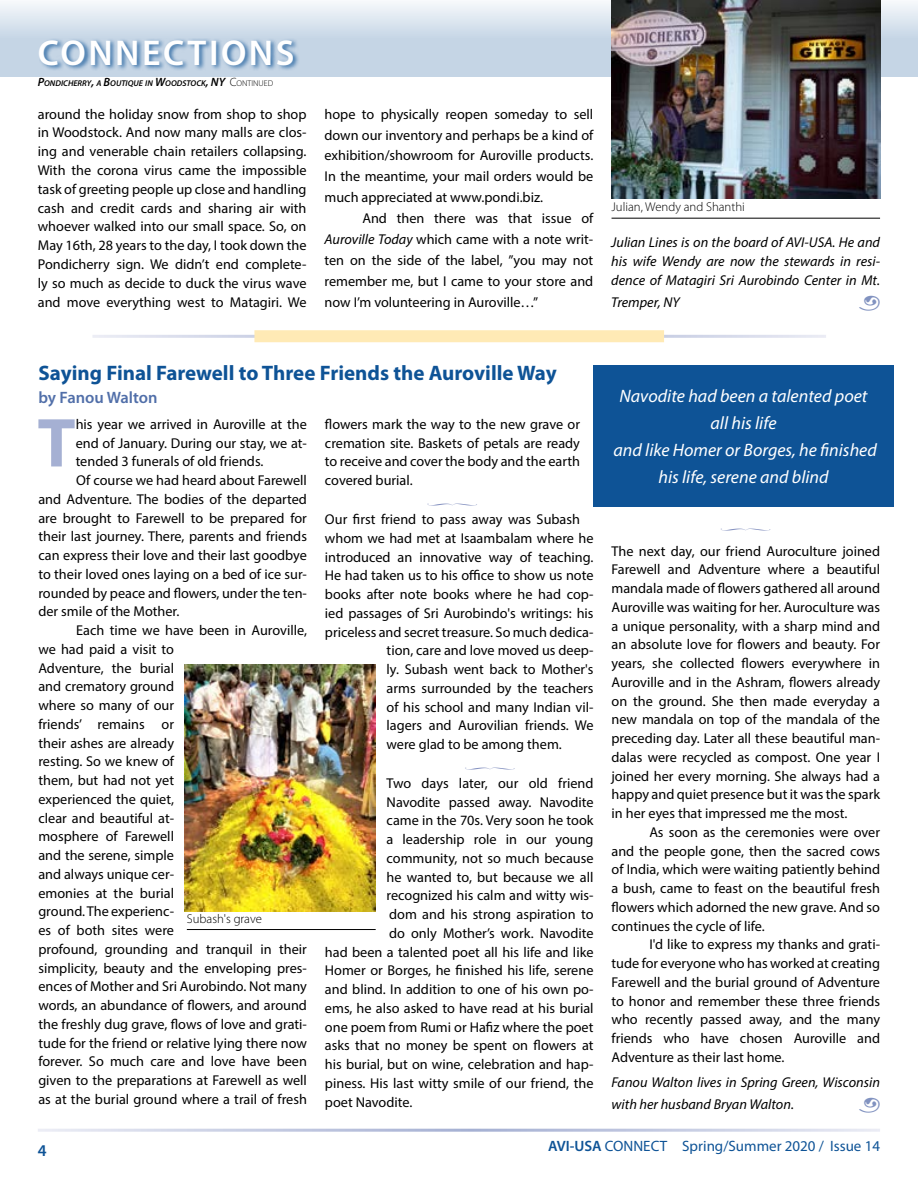
<style>
.page{position:relative;width:918px;height:1188px;background:#fff}
.page>*{position:absolute;margin:0;border:0;box-sizing:border-box;transform-origin:0 0}
._1st_paragraph{font:700 69.9px "Myriad Pro";color:#a5b0d3}
.main_head{font:600 36px "Myriad Pro";letter-spacing:.07em;color:#fff}
.head_to_article{font:700 21px "Myriad Pro";color:#0e5396}
.text_-_feature_box_o{font:italic 18px/27px "Myriad Pro";color:#fff;text-align:center}
.author{font:600 16.5px "Myriad Pro";color:#516fa9}
.t1{font:600 16.5px "Myriad Pro";color:#0e5396}
.t2{font:15px "Myriad Pro";color:#0e5396}
.text{font:14.25px/18.8px "Myriad Pro";color:#000;text-align:justify}
._1st_par_in_text_aft{font:14.25px "Myriad Pro";color:#000}
._1st_par_intro_itals{font:14.25px/18.8px "Myriad Pro";color:#000;text-align:justify}
._1st_par_intro_itals-2{font:italic 14.25px/18.8px "Myriad Pro";color:#000;text-align:justify}
._1st_paragraph-2{font:14.25px/18.8px "Myriad Pro";color:#000;text-align:justify}
.t3{font:300 12.75px "Myriad Pro";color:#000}
.text_9_75_17{font:italic 600 8.4px "Myriad Pro";color:#000}
.s1{font-size:12px}
.s2{font-weight:300;font-style:normal;font-size:12px}
.s3{font-weight:300;font-style:normal}
.s4{font-style:italic}
.s5{font-weight:600}
</style>
<div class="page">
<div style="left:0;top:0;width:918px;height:77px;background:linear-gradient(to bottom,#eaf0f5,#b7cbde)"></div>
<div style="left:39px;top:38px;width:260px;height:34px;background:#0e5396;opacity:.75"></div>
<div style="left:594px;top:365px;width:300px;height:142px;background:#0e5396"></div>
<div style="left:254px;top:330px;width:410px;height:12px;background:#ffeab5"></div>
<hr style="left:612px;top:218px;width:268px;height:1px;background:#000">
<img style="left:612px;top:0;width:268px;height:198px">
<hr style="left:187px;top:929px;width:189px;height:1px;background:#000">
<img style="left:185px;top:664px;width:191px;height:248px">
<p class="main_head" style="left:38px;top:30px;width:258px">CONNECTIONS</p>
<p class="text_9_75_17" style="left:38px;top:78px;width:237px"><span class="s1">P</span>ONDICHERRY<span class="s1">,</span> A <span class="s1">B</span>OUTIQUE IN <span class="s1">W</span>OODSTOCK<span class="s1">, NY</span> <span class="s2">C</span><span class="s3">ONTINUED</span></p>
<p class="text" style="left:38px;top:104px;width:270px">around the holiday snow from shop to shop in Woodstock. And now many malls are clos&shy;ing and venerable chain retailers collapsing.<br>With the corona virus came the impossible task of greeting people up close and handling cash and credit cards and sharing air with whoever walked into our small space. So, on May 16th, 28 years to the day, I took down the Pondicherry sign. We didn’t end complete&shy;ly so much as decide to duck the virus wave and move everything west to Matagiri. We</p>
<p class="text" style="left:325px;top:103px;width:270px;line-height:20.9px">hope to physically reopen someday to sell down our inventory and perhaps be a kind of exhibition/showroom for Auroville products.<br>In the meantime, your mail orders would be much appreciated at www.pondi.biz.</p>
<p class="text" style="left:325px;top:208px;width:270px;line-height:20.9px;text-indent:38px">And then there was that issue of <span class="s4">Auroville Today</span> which came with a note writ&shy;ten on the side of the label, ”you may not remember me, but I came to your store and now I’m volunteering in Auroville…”</p>
<p class="t3" style="left:612px;top:199px;width:135px">Julian, Wendy and Shanthi</p>
<p class="_1st_par_intro_itals-2" style="left:611px;top:233px;width:270px">Julian Lines is on the board of AVI-USA. He and his wife Wendy are now the stewards in resi&shy;dence of Matagiri Sri Aurobindo Center in Mt.</p>
<p class="_1st_par_intro_itals-2" style="left:611px;top:292px;width:70px">Tremper, NY</p>
<p class="head_to_article" style="left:38px;top:359px;width:520px">Saying Final Farewell to Three Friends the Auroville Way</p>
<p class="author" style="left:38px;top:387px;width:120px">by Fanou Walton</p>
<p class="_1st_paragraph" style="left:37px;top:397px;width:40px">T</p>
<p class="_1st_paragraph-2" style="left:76px;top:415px;width:233px">his year we arrived in Auroville at the end of January. During our stay, we at&shy;tended 3 funerals of old friends.</p>
<p class="text" style="left:38px;top:471px;width:270px;text-indent:38px">Of course we had heard about Farewell and Adventure. The bodies of the departed are brought to Farewell to be prepared for their last journey. There, parents and friends can express their love and their last goodbye to their loved ones laying on a bed of ice sur&shy;rounded by peace and flowers, under the ten&shy;der smile of the Mother.</p>
<p class="text" style="left:38px;top:621px;width:270px;text-align:left;text-indent:38px">Each time we have been in Auroville, we had paid a visit to<br>Adventure, the burial<br>and crematory ground<br>where so many of our<br>friends’ remains or<br>their ashes are already<br>resting. So we knew of<br>them, but had not yet<br>experienced the quiet,<br>clear and beautiful at-<br>mosphere of Farewell<br>and the serene, simple<br>and always unique cer-<br>emonies at the burial<br>ground. The experienc-<br>es of both sites were<br>profound, grounding and tranquil in their simplicity, beauty and the enveloping pres&shy;ences of Mother and Sri Aurobindo. Not many words, an abundance of flowers, and around the freshly dug grave, flows of love and grati&shy;tude for the friend or relative lying there now forever. So much care and love have been given to the preparations at Farewell as well as at the burial ground where a trail of fresh</p>
<p class="text" style="left:325px;top:415px;width:257px">flowers mark the way to the new grave or cremation site. Baskets of petals are ready to receive and cover the body and the earth covered burial.</p>
<p class="_1st_par_in_text_aft" style="left:325px;top:511px;width:257px">Our first friend to pass away was Subash</p>
<p class="_1st_par_in_text_aft" style="left:325px;top:529px;width:270px">whom we had met at Isaambalam where he</p>
<p class="_1st_par_in_text_aft" style="left:325px;top:548px;width:270px">introduced an innovative way of teaching.</p>
<p class="_1st_par_in_text_aft" style="left:325px;top:567px;width:270px">He had taken us to his office to show us note</p>
<p class="_1st_par_in_text_aft" style="left:325px;top:586px;width:270px">books after note books where he had cop-</p>
<p class="_1st_par_in_text_aft" style="left:325px;top:604px;width:270px">ied passages of Sri Aurobindo's writings: his</p>
<p class="_1st_par_in_text_aft" style="left:325px;top:623px;width:270px">priceless and secret treasure. So much dedica-</p>
<p class="_1st_par_in_text_aft" style="left:387px;top:642px;width:208px">tion, care and love moved us deep-</p>
<p class="_1st_par_in_text_aft" style="left:387px;top:661px;width:208px">ly. Subash went back to Mother's</p>
<p class="_1st_par_in_text_aft" style="left:387px;top:679px;width:208px">arms surrounded by the teachers</p>
<p class="_1st_par_in_text_aft" style="left:387px;top:698px;width:208px">of his school and many Indian vil-</p>
<p class="_1st_par_in_text_aft" style="left:387px;top:717px;width:208px">lagers and Aurovilian friends. We</p>
<p class="_1st_par_in_text_aft" style="left:387px;top:736px;width:177px">were glad to be among them.</p>
<p class="_1st_par_in_text_aft" style="left:387px;top:774px;width:208px">Two days later, our old friend</p>
<p class="_1st_par_in_text_aft" style="left:387px;top:793px;width:208px">Navodite passed away. Navodite</p>
<p class="_1st_par_in_text_aft" style="left:387px;top:812px;width:208px">came in the 70s. Very soon he took</p>
<p class="_1st_par_in_text_aft" style="left:387px;top:831px;width:208px">a leadership role in our young</p>
<p class="_1st_par_in_text_aft" style="left:387px;top:849px;width:208px">community, not so much because</p>
<p class="_1st_par_in_text_aft" style="left:387px;top:868px;width:208px">he wanted to, but because we all</p>
<p class="_1st_par_in_text_aft" style="left:387px;top:887px;width:208px">recognized his calm and witty wis-</p>
<p class="_1st_par_in_text_aft" style="left:389px;top:906px;width:206px">dom and his strong aspiration to</p>
<p class="_1st_par_in_text_aft" style="left:389px;top:924px;width:206px">do only Mother’s work. Navodite</p>
<p class="_1st_par_in_text_aft" style="left:325px;top:943px;width:270px">had been a talented poet all his life and like</p>
<p class="_1st_par_in_text_aft" style="left:325px;top:962px;width:270px">Homer or Borges, he finished his life, serene</p>
<p class="_1st_par_in_text_aft" style="left:325px;top:981px;width:270px">and blind. In addition to one of his own po-</p>
<p class="_1st_par_in_text_aft" style="left:325px;top:999px;width:270px">ems, he also asked to have read at his burial</p>
<p class="_1st_par_in_text_aft" style="left:325px;top:1018px;width:270px">one poem from Rumi or Hafiz where the poet</p>
<p class="_1st_par_in_text_aft" style="left:325px;top:1037px;width:270px">asks that no money be spent on flowers at</p>
<p class="_1st_par_in_text_aft" style="left:325px;top:1056px;width:270px">his burial, but on wine, celebration and hap-</p>
<p class="_1st_par_in_text_aft" style="left:325px;top:1074px;width:270px">piness. His last witty smile of our friend, the</p>
<p class="_1st_par_in_text_aft" style="left:325px;top:1093px;width:89px">poet Navodite.</p>
<p class="t3" style="left:187px;top:911px;width:77px">Subash's grave</p>
<p class="text_-_feature_box_o" style="left:614px;top:383px;width:265px">Navodite had been a talented poet all his life<br>and like Homer or Borges, he finished his life, serene and blind</p>
<p class="_1st_par_intro_itals" style="left:612px;top:541px;width:270px">The next day, our friend Auroculture joined Farewell and Adventure where a beautiful mandala made of flowers gathered all around Auroville was waiting for her. Auroculture was a unique personality, with a sharp mind and an absolute love for flowers and beauty. For years, she collected flowers everywhere in Auroville and in the Ashram, flowers already on the ground. She then made everyday a new mandala on top of the mandala of the preceding day. Later all these beautiful man&shy;dalas were recycled as compost. One year I joined her every morning. She always had a happy and quiet presence but it was the spark in her eyes that impressed me the most.</p>
<p class="text" style="left:612px;top:823px;width:270px;text-indent:38px">As soon as the ceremonies were over and the people gone, then the sacred cows of India, which were waiting patiently behind a bush, came to feast on the beautiful fresh flowers which adorned the new grave. And so continues the cycle of life.</p>
<p class="text" style="left:612px;top:935px;width:270px;text-indent:38px">I'd like to express my thanks and grati&shy;tude for everyone who has worked at creating Farewell and the burial ground of Adventure to honor and remember these three friends who recently passed away, and the many friends who have chosen Auroville and Adventure as their last home.</p>
<p class="_1st_par_intro_itals-2" style="left:612px;top:1072px;width:270px;line-height:21.8px">Fanou Walton lives in Spring Green, Wisconsin with her husband Bryan Walton.</p>
<p class="t1" style="left:38px;top:1140px;width:10px">4</p>
<p class="t2" style="left:548px;top:1137px;width:333px"><span class="s5">AVI-USA</span> CONNECT Spring/Summer 2020 / Issue 14</p>
</div>
